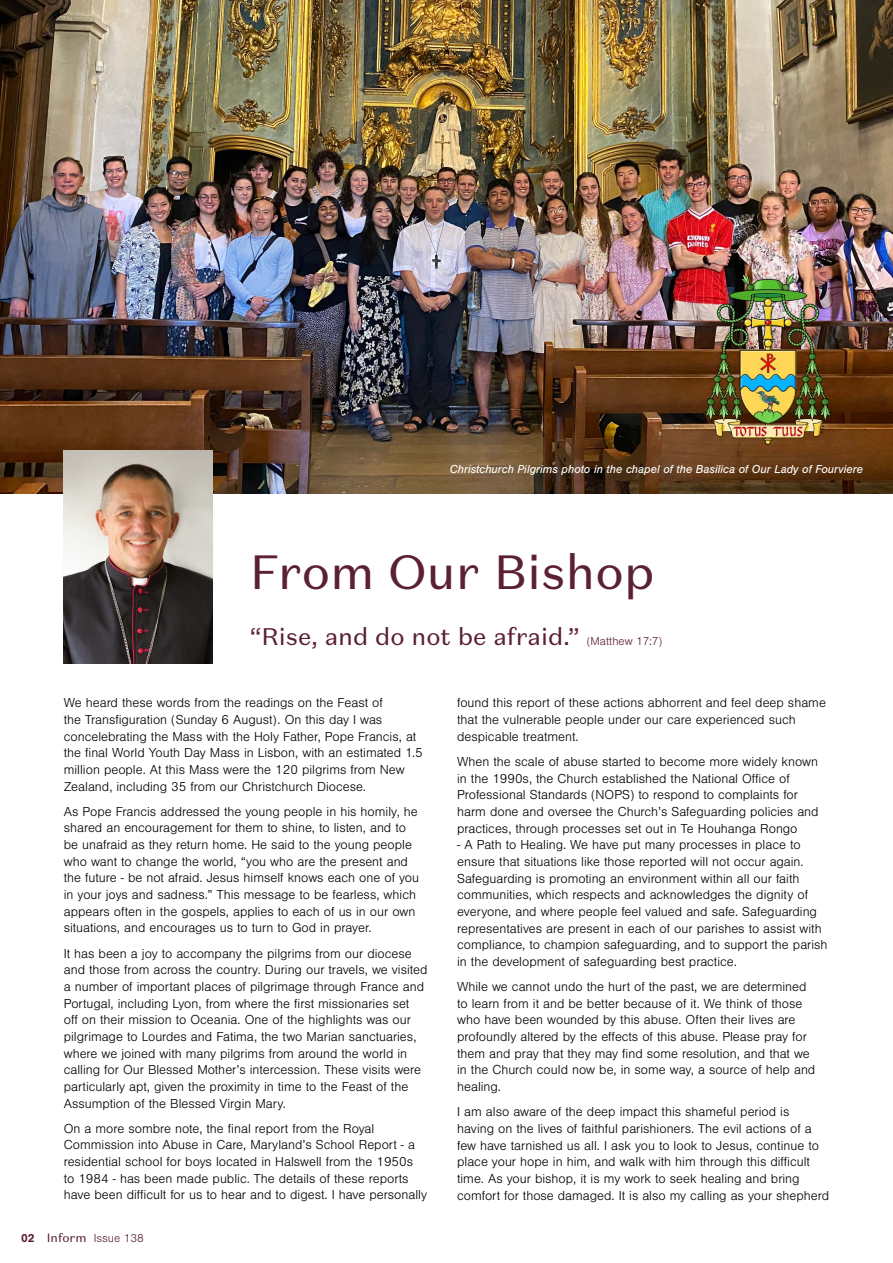
<style>
.page{position:relative;width:893px;height:1263px;background:#fff}
.page>*{position:absolute;margin:0;border:0;box-sizing:border-box;transform-origin:0 0}
.t1{font:48px "Domaine Sans Text";color:#5b2034}
.t2{font:24px "Domaine Sans Text";color:#5b2034}
.t3{font:300 13.5px/16.6px "Nimbus San";color:#000}
.t4{font:italic 12px "Nimbus San";color:#fff}
.t5{font:300 12px "Nimbus San";color:#5b2034}
.s1{font-family:"Nimbus San";font-weight:300;font-size:12px}
.s2{font-weight:700}
.s3{font-family:"Domaine Sans Text";font-weight:400}
</style>
<div class="page">
<img style="left:0;top:0;width:892px;height:493px">
<img style="left:64px;top:451px;width:149px;height:212px">
<img style="left:702px;top:271px;width:132px;height:176px">
<p class="t4" style="left:450px;top:462px;width:415px">Christchurch Pilgrims photo in the chapel of the Basilica of Our Lady of Fourviere</p>
<h1 class="t1" style="left:250px;top:542px;width:406px">From Our Bishop</h1>
<h2 class="t2" style="left:250px;top:621px;width:414px">“Rise, and do not be afraid.” <span class="s1">(Matthew 17:7)</span></h2>
<p class="t3" style="left:64px;top:695px;width:360px">We heard these words from the readings on the Feast of<br>the Transfiguration (Sunday 6 August). On this day I was concelebrating the Mass with the Holy Father, Pope Francis, at the final World Youth Day Mass in Lisbon, with an estimated 1.5 million people. At this Mass were the 120 pilgrims from New Zealand, including 35 from our Christchurch Diocese.</p>
<p class="t3" style="left:64px;top:803px;width:357px">As Pope Francis addressed the young people in his homily, he shared an encouragement for them to shine, to listen, and to be unafraid as they return home. He said to the young people who want to change the world, “you who are the present and the future - be not afraid. Jesus himself knows each one of you in your joys and sadness.” This message to be fearless, which appears often in the gospels, applies to each of us in our own situations, and encourages us to turn to God in prayer.</p>
<p class="t3" style="left:64px;top:945px;width:365px">It has been a joy to accompany the pilgrims from our diocese and those from across the country. During our travels, we visited a number of important places of pilgrimage through France and Portugal, including Lyon, from where the first missionaries set<br>off on their mission to Oceania. One of the highlights was our pilgrimage to Lourdes and Fatima, the two Marian sanctuaries, where we joined with many pilgrims from around the world in calling for Our Blessed Mother’s intercession. These visits were particularly apt, given the proximity in time to the Feast of the Assumption of the Blessed Virgin Mary.</p>
<p class="t3" style="left:64px;top:1120px;width:365px">On a more sombre note, the final report from the Royal Commission into Abuse in Care, Maryland’s School Report - a residential school for boys located in Halswell from the 1950s<br>to 1984 - has been made public. The details of these reports have been difficult for us to hear and to digest. I have personally</p>
<p class="t5" style="left:21px;top:1231px;width:124px"><span class="s2">02</span> <span class="s3">Inform</span> Issue 138</p>
<p class="t3" style="left:457px;top:695px;width:370px">found this report of these actions abhorrent and feel deep shame that the vulnerable people under our care experienced such despicable treatment.</p>
<p class="t3" style="left:457px;top:753px;width:363px">When the scale of abuse started to become more widely known in the 1990s, the Church established the National Office of Professional Standards (NOPS) to respond to complaints for harm done and oversee the Church’s Safeguarding policies and practices, through processes set out in Te Houhanga Rongo</p>
<p class="t3" style="left:457px;top:837px;width:372px">- A Path to Healing. We have put many processes in place to ensure that situations like those reported will not occur again.<br>Safeguarding is promoting an environment within all our faith communities, which respects and acknowledges the dignity of everyone, and where people feel valued and safe. Safeguarding representatives are present in each of our parishes to assist with compliance, to champion safeguarding, and to support the parish in the development of safeguarding best practice.</p>
<p class="t3" style="left:457px;top:979px;width:360px">While we cannot undo the hurt of the past, we are determined to learn from it and be better because of it. We think of those who have been wounded by this abuse. Often their lives are profoundly altered by the effects of this abuse. Please pray for them and pray that they may find some resolution, and that we in the Church could now be, in some way, a source of help and healing.</p>
<p class="t3" style="left:457px;top:1104px;width:374px">I am also aware of the deep impact this shameful period is having on the lives of faithful parishioners. The evil actions of a few have tarnished us all. I ask you to look to Jesus, continue to place your hope in him, and walk with him through this difficult time. As your bishop, it is my work to seek healing and bring comfort for those damaged. It is also my calling as your shepherd</p>
</div>
